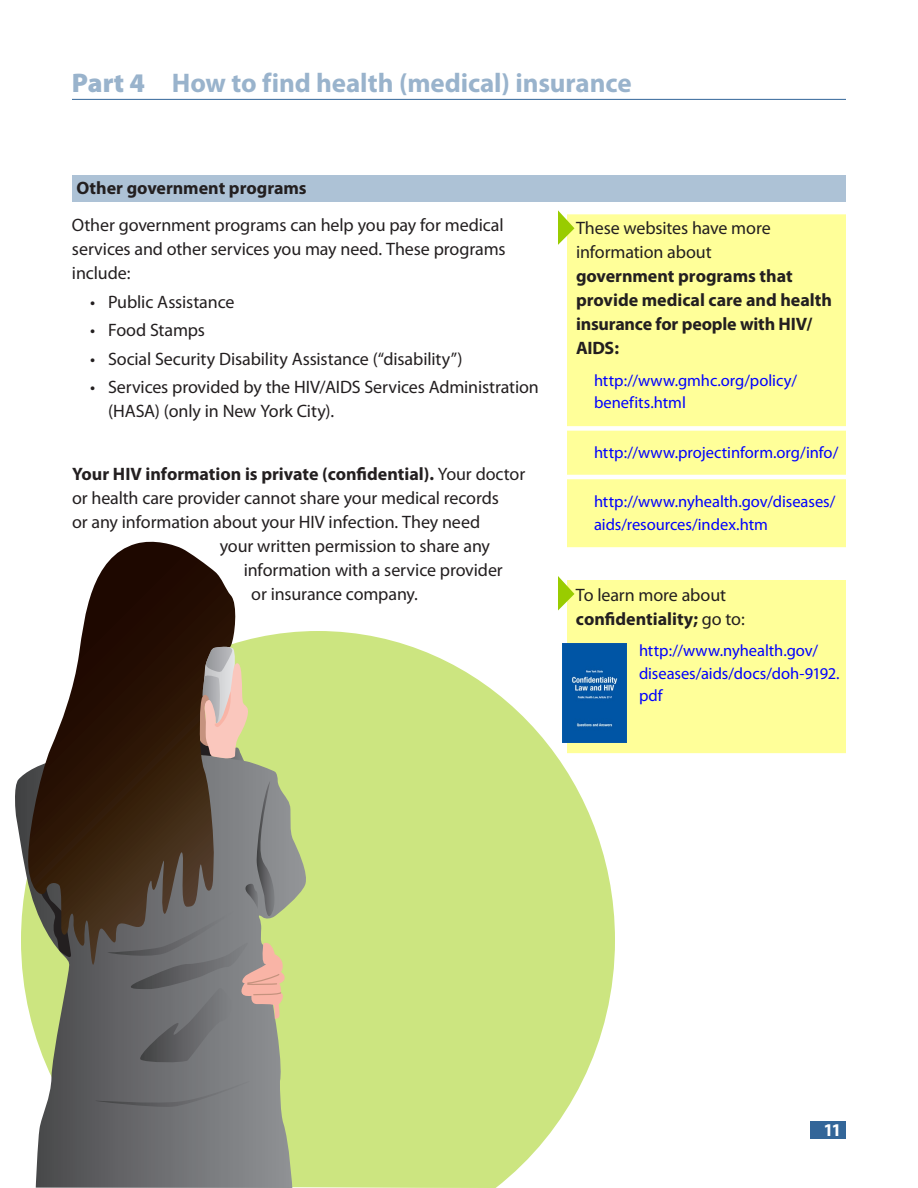
<style>
.page{position:relative;width:918px;height:1188px;background:#fff}
.page>*{position:absolute;margin:0;border:0;box-sizing:border-box;transform-origin:0 0}
.t1{font:700 27px "Myriad Pro";letter-spacing:-.005em;color:#99b3cc}
.t2{font:18px/24px "Myriad Pro";letter-spacing:-.01em;color:#231f20}
.t3{font:700 18px/24px "Myriad Pro";letter-spacing:-.005em;color:#231f20}
.t4{font:700 18px "Myriad Pro";color:#fff}
.t5{font:16.5px/22.5px "Myriad Pro";letter-spacing:-.005em;color:#00f}
.s1{font-weight:900}
.s2{font-weight:400}
.s3{font-weight:700}
</style>
<div class="page">
<div style="left:568px;top:429px;width:277px;height:48px;background:#ff9"></div>
<div style="left:568px;top:478px;width:277px;height:68px;background:#ff9"></div>
<div style="left:567px;top:477px;width:279px;height:70px;border:2px solid #ff9"></div>
<svg style="left:235px;top:631px;width:380px;height:557px;fill:#cce580"></svg>
<div style="left:72px;top:176px;width:774px;height:26px;background:#adc2d6"></div>
<div style="left:568px;top:215px;width:277px;height:213px;background:#ff9"></div>
<div style="left:567px;top:214px;width:279px;height:214px;border:2px solid #ff9"></div>
<svg style="left:558px;top:210px;width:16px;height:35px"></svg>
<div style="left:563px;top:426px;width:287px;height:5px;background:#fff"></div>
<hr style="left:563px;top:475px;width:287px;height:4px;background:#fff">
<div style="left:568px;top:581px;width:277px;height:171px;background:#ff9"></div>
<div style="left:567px;top:580px;width:279px;height:173px;border:2px solid #ff9"></div>
<svg style="left:558px;top:576px;width:16px;height:34px"></svg>
<img style="left:562px;top:643px;width:65px;height:99px">
<svg style="left:15px;top:755px;width:291px;height:433px"></svg>
<svg style="left:102px;top:781px;width:185px;height:282px"></svg>
<svg style="left:90px;top:1080px;width:167px;height:28px"></svg>
<svg style="left:28px;top:542px;width:207px;height:423px"></svg>
<svg style="left:195px;top:645px;width:56px;height:116px"></svg>
<hr style="left:72px;top:99px;width:774px;height:1px;background:#369">
<div style="left:810px;top:1121px;width:36px;height:18px;background:#369"></div>
<h1 class="t1" style="left:72px;top:68px;width:561px"><span class="s1">Part 4</span> How to find health (medical) insurance</h1>
<p class="t3" style="left:76px;top:176px;width:232px">Other government programs</p>
<p class="t2" style="left:72px;top:213px;width:435px;text-align:justify">Other government programs can help you pay for medical services and other services you may need. These programs include:</p>
<p class="t2" style="left:90px;top:290px;width:146px">• Public Assistance</p>
<p class="t2" style="left:90px;top:318px;width:117px">• Food Stamps</p>
<p class="t2" style="left:90px;top:347px;width:374px">• Social Security Disability Assistance (“disability”)</p>
<p class="t2" style="left:108px;top:375px;width:432px;text-indent:-18px">• Services provided by the HIV/AIDS Services Administration (HASA) (only in New York City).</p>
<p class="t2" style="left:576px;top:216px;width:196px">These websites have more information about</p>
<p class="t3" style="left:576px;top:264px;width:258px">government programs that provide medical care and health insurance for people with HIV/<br>AIDS:</p>
<p class="t5" style="left:594px;top:369px;width:205px">http://www.gmhc.org/policy/ benefits.html</p>
<p class="t5" style="left:594px;top:441px;width:246px">http://www.projectinform.org/info/</p>
<p class="t5" style="left:594px;top:491px;width:243px">http://www.nyhealth.gov/diseases/ aids/resources/index.htm</p>
<p class="t3" style="left:72px;top:462px;width:455px">Your HIV information is private (confidential). <span class="s2">Your doctor</span></p>
<p class="t2" style="left:72px;top:486px;width:428px">or health care provider cannot share your medical records</p>
<p class="t2" style="left:72px;top:510px;width:410px">or any information about your HIV infection. They need</p>
<p class="t2" style="left:220px;top:534px;width:272px">your written permission to share any</p>
<p class="t2" style="left:244px;top:558px;width:261px">information with a service provider</p>
<p class="t2" style="left:251px;top:582px;width:168px">or insurance company.</p>
<p class="t2" style="left:576px;top:583px;width:170px">To learn more about <span class="s3">confidentiality;</span> go to:</p>
<p class="t5" style="left:639px;top:640px;width:202px">http://www.nyhealth.gov/ diseases/aids/docs/doh-9192. pdf</p>
<p class="t4" style="left:823px;top:1120px;width:20px">11</p>
</div>
